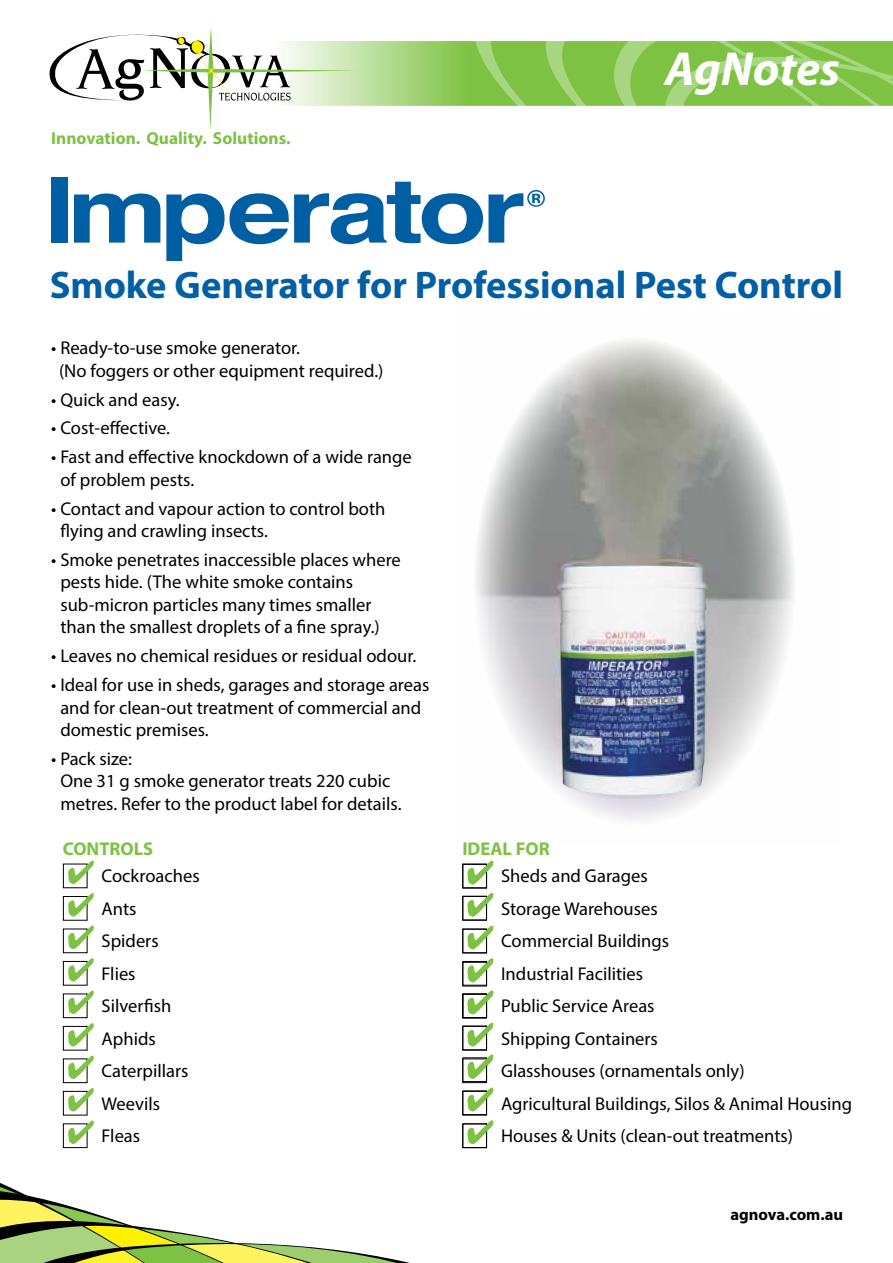
<style>
.page{position:relative;width:893px;height:1263px;background:#fff}
.page>*{position:absolute;margin:0;border:0;box-sizing:border-box;transform-origin:0 0}
.t1{font:italic 700 48px "Myriad Pro";color:#fff}
.t2{font:700 38.55px "Myriad Pro";color:#005fa5}
.t3{font:18.45px/32.4px "Myriad Pro";color:#000}
.t4{font:700 18.45px "Myriad Pro";color:#7dc242}
.t5{font:700 17.4px "Myriad Pro";color:#7dc242}
.t6{font:700 16.5px "Myriad Pro";color:#000}
</style>
<div class="page">
<svg style="left:0;top:1183px;width:410px;height:80px"></svg>
<svg style="left:49px;top:27px;width:844px;height:103px"></svg>
<div style="left:51px;top:178px;width:17px;height:65px;background:#005ea3"></div>
<svg style="left:74px;top:193px;width:86px;height:50px"></svg>
<svg style="left:166px;top:182px;width:379px;height:78px"></svg>
<img style="left:476px;top:340px;width:318px;height:481px">
<div style="left:63px;top:863px;width:25px;height:25px;border:1px solid #000"></div>
<svg style="left:68px;top:861px;width:26px;height:23px"></svg>
<div style="left:63px;top:896px;width:25px;height:25px;border:1px solid #000"></div>
<svg style="left:68px;top:893px;width:26px;height:24px"></svg>
<div style="left:63px;top:928px;width:25px;height:25px;border:1px solid #000"></div>
<svg style="left:68px;top:926px;width:26px;height:23px"></svg>
<div style="left:63px;top:961px;width:25px;height:25px;border:1px solid #000"></div>
<svg style="left:68px;top:958px;width:26px;height:23px"></svg>
<div style="left:63px;top:993px;width:25px;height:25px;border:1px solid #000"></div>
<svg style="left:68px;top:990px;width:26px;height:24px"></svg>
<div style="left:63px;top:1026px;width:25px;height:24px;border:1px solid #000"></div>
<svg style="left:68px;top:1023px;width:26px;height:23px"></svg>
<div style="left:63px;top:1058px;width:25px;height:25px;border:1px solid #000"></div>
<svg style="left:68px;top:1055px;width:26px;height:24px"></svg>
<div style="left:63px;top:1091px;width:25px;height:24px;border:1px solid #000"></div>
<svg style="left:68px;top:1088px;width:26px;height:23px"></svg>
<div style="left:63px;top:1123px;width:25px;height:25px;border:1px solid #000"></div>
<svg style="left:68px;top:1120px;width:26px;height:24px"></svg>
<div style="left:462px;top:896px;width:25px;height:25px;border:1px solid #000"></div>
<div style="left:462px;top:961px;width:25px;height:25px;border:1px solid #000"></div>
<div style="left:462px;top:993px;width:25px;height:25px;border:1px solid #000"></div>
<div style="left:462px;top:1058px;width:25px;height:25px;border:1px solid #000"></div>
<div style="left:462px;top:864px;width:25px;height:24px;border:1px solid #000"></div>
<svg style="left:468px;top:861px;width:25px;height:23px"></svg>
<div style="left:462px;top:1025px;width:25px;height:25px;border:1px solid #000"></div>
<svg style="left:468px;top:1023px;width:25px;height:23px"></svg>
<div style="left:462px;top:896px;width:25px;height:24px;border:1px solid #000"></div>
<svg style="left:468px;top:893px;width:25px;height:24px"></svg>
<div style="left:462px;top:1057px;width:25px;height:25px;border:1px solid #000"></div>
<svg style="left:468px;top:1054px;width:25px;height:25px"></svg>
<div style="left:462px;top:929px;width:25px;height:24px;border:1px solid #000"></div>
<svg style="left:468px;top:926px;width:25px;height:23px"></svg>
<div style="left:462px;top:1090px;width:25px;height:25px;border:1px solid #000"></div>
<svg style="left:468px;top:1087px;width:25px;height:24px"></svg>
<div style="left:462px;top:962px;width:25px;height:24px;border:1px solid #000"></div>
<svg style="left:468px;top:958px;width:25px;height:24px"></svg>
<div style="left:462px;top:1123px;width:25px;height:25px;border:1px solid #000"></div>
<svg style="left:468px;top:1120px;width:25px;height:24px"></svg>
<div style="left:462px;top:994px;width:25px;height:24px;border:1px solid #000"></div>
<svg style="left:468px;top:990px;width:25px;height:24px"></svg>
<p class="t5" style="left:51px;top:127px;width:241px">Innovation. Quality. Solutions.</p>
<h1 class="t1" style="left:665px;top:38px;width:177px">AgNotes</h1>
<h2 class="t2" style="left:50px;top:260px;width:795px">Smoke Generator for Professional Pest Control</h2>
<p class="t3" style="left:59px;top:336px;width:326px;line-height:22.5px;text-indent:-8px">• Ready-to-use smoke generator.<br>(No foggers or other equipment required.)</p>
<p class="t3" style="left:51px;top:383px;width:130px">• Quick and easy.</p>
<p class="t3" style="left:51px;top:412px;width:120px">• Cost-effective.</p>
<p class="t3" style="left:60px;top:445px;width:353px;line-height:22.5px;text-indent:-9px">• Fast and effective knockdown of a wide range of problem pests.</p>
<p class="t3" style="left:60px;top:497px;width:327px;line-height:22.5px;text-indent:-9px">• Contact and vapour action to control both flying and crawling insects.</p>
<p class="t3" style="left:60px;top:548px;width:342px;line-height:22.5px;text-indent:-9px">• Smoke penetrates inaccessible places where pests hide. (The white smoke contains sub-micron particles many times smaller than the smallest droplets of a fine spray.)</p>
<p class="t3" style="left:51px;top:639px;width:367px">• Leaves no chemical residues or residual odour.</p>
<p class="t3" style="left:60px;top:673px;width:370px;line-height:22.5px;text-indent:-9px">• Ideal for use in sheds, garages and storage areas and for clean-out treatment of commercial and domestic premises.</p>
<p class="t3" style="left:60px;top:747px;width:343px;line-height:22.5px;text-indent:-9px">• Pack size:<br>One 31 g smoke generator treats 220 cubic metres. Refer to the product label for details.</p>
<p class="t4" style="left:63px;top:836px;width:92px">CONTROLS</p>
<p class="t3" style="left:102px;top:859px;width:100px">Cockroaches<br>Ants<br>Spiders<br>Flies<br>Silverfish<br>Aphids<br>Caterpillars<br>Weevils<br>Fleas</p>
<p class="t4" style="left:462px;top:836px;width:89px">IDEAL FOR</p>
<p class="t3" style="left:501px;top:859px;width:352px">Sheds and Garages<br>Storage Warehouses<br>Commercial Buildings<br>Industrial Facilities<br>Public Service Areas<br>Shipping Containers<br>Glasshouses (ornamentals only)<br>Agricultural Buildings, Silos &amp; Animal Housing<br>Houses &amp; Units (clean-out treatments)</p>
<p class="t6" style="left:730px;top:1204px;width:114px">agnova.com.au</p>
</div>
